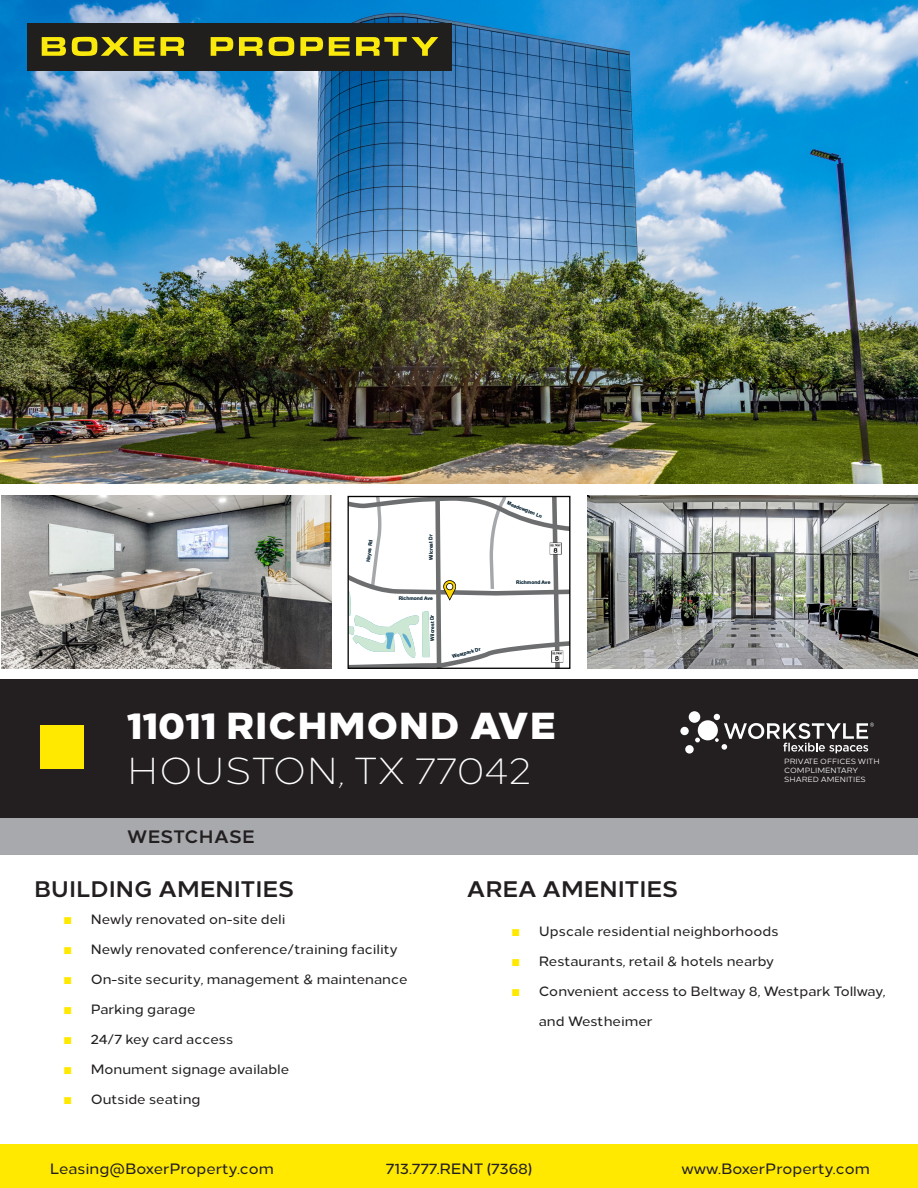
<style>
.page{position:relative;width:918px;height:1188px;background:#fff}
.page>*{position:absolute;margin:0;border:0;box-sizing:border-box;transform-origin:0 0}
.t1{font:800 37.5px "Loew";letter-spacing:.02em;color:#fff}
.t2{font:300 37.5px "Loew";color:#fff}
.t3{font:700 22.5px "Loew";color:#231f20}
.t4{font:700 18px "Loew";letter-spacing:.02em;color:#231f20}
.t5{font:500 15px "Loew";color:#231f20}
.t6{font:500 13.5px "Loew";color:#231f20}
.t7{font:7.5px/9px "Loew";color:#fff}
.t8{font:700 4.95px "Arial";color:#211d1e}
.s1{font-family:"Proxima Nova";font-weight:400;font-size:12px;color:#ffe901}
</style>
<div class="page">
<img style="left:2px;top:496px;width:330px;height:173px">
<div style="left:0;top:1145px;width:918px;height:43px;background:#ffe901"></div>
<img style="left:0;top:0;width:918px;height:484px">
<div style="left:0;top:818px;width:918px;height:37px;background:#a8a9ad"></div>
<div style="left:0;top:679px;width:918px;height:139px;background:#231f20"></div>
<div style="left:40px;top:725px;width:44px;height:44px;background:#ffe901"></div>
<svg style="left:350px;top:498px;width:218px;height:169px"></svg>
<div style="left:348px;top:496px;width:222px;height:173px;border:1px solid #040503"></div>
<img style="left:587px;top:496px;width:330px;height:173px">
<div style="left:27px;top:23px;width:425px;height:47px;background:#211e1e"></div>
<svg style="left:42px;top:37px;width:24px;height:19px"></svg>
<svg style="left:72px;top:37px;width:112px;height:19px"></svg>
<svg style="left:211px;top:37px;width:22px;height:19px"></svg>
<svg style="left:239px;top:37px;width:24px;height:19px"></svg>
<svg style="left:269px;top:37px;width:25px;height:19px"></svg>
<svg style="left:300px;top:37px;width:23px;height:19px"></svg>
<svg style="left:329px;top:37px;width:21px;height:19px"></svg>
<svg style="left:356px;top:37px;width:82px;height:19px"></svg>
<div style="left:698px;top:720px;width:20px;height:20px;background:#fff;border-radius:50%"></div>
<div style="left:689px;top:711px;width:11px;height:12px;background:#fff;border-radius:50%"></div>
<div style="left:680px;top:727px;width:9px;height:8px;background:#fff;border-radius:50%"></div>
<div style="left:685px;top:745px;width:9px;height:9px;background:#fff;border-radius:50%"></div>
<svg style="left:695px;top:738px;width:5px;height:4px"></svg>
<svg style="left:714px;top:714px;width:160px;height:39px"></svg>
<p class="t8" style="left:365px;top:562px;width:24px;rotate:-83deg">Hayes Rd</p>
<p class="t8" style="left:428px;top:561px;width:28px;rotate:-91deg">Wilcrest Dr</p>
<p class="t8" style="left:399px;top:595px;width:36px;rotate:-1deg">Richmond Ave</p>
<p class="t8" style="left:429px;top:641px;width:28px;rotate:-91deg">Wilcrest Dr</p>
<p class="t8" style="left:452px;top:653px;width:30px;rotate:-15deg">Westpark Dr</p>
<p class="t8" style="left:509px;top:499px;width:39px;rotate:22deg">Meadowglen Ln</p>
<p class="t8" style="left:516px;top:579px;width:36px;rotate:-1deg">Richmond Ave</p>
<p class="t1" style="left:127px;top:693px;width:430px">11011 RICHMOND AVE</p>
<p class="t2" style="left:127px;top:742px;width:406px">HOUSTON, TX 77042</p>
<p class="t4" style="left:127px;top:822px;width:129px">WESTCHASE</p>
<p class="t3" style="left:34px;top:871px;width:262px">BUILDING AMENITIES</p>
<p class="t3" style="left:467px;top:871px;width:213px">AREA AMENITIES</p>
<p class="t7" style="left:784px;top:756px;width:97px">PRIVATE OFFICES WITH<br>COMPLIMENTARY<br>SHARED AMENITIES</p>
<p class="t6" style="left:64px;top:908px;width:223px"><span class="s1">■</span> Newly renovated on-site deli</p>
<p class="t6" style="left:64px;top:938px;width:335px"><span class="s1">■</span> Newly renovated conference/training facility</p>
<p class="t6" style="left:64px;top:968px;width:345px"><span class="s1">■</span> On-site security, management &amp; maintenance</p>
<p class="t6" style="left:64px;top:998px;width:133px"><span class="s1">■</span> Parking garage</p>
<p class="t6" style="left:64px;top:1028px;width:171px"><span class="s1">■</span> 24/7 key card access</p>
<p class="t6" style="left:64px;top:1058px;width:227px"><span class="s1">■</span> Monument signage available</p>
<p class="t6" style="left:64px;top:1088px;width:138px"><span class="s1">■</span> Outside seating</p>
<p class="t6" style="left:512px;top:920px;width:268px"><span class="s1">■</span> Upscale residential neighborhoods</p>
<p class="t6" style="left:512px;top:950px;width:264px"><span class="s1">■</span> Restaurants, retail &amp; hotels nearby</p>
<p class="t6" style="left:512px;top:980px;width:375px"><span class="s1">■</span> Convenient access to Beltway 8, Westpark Tollway,</p>
<p class="t6" style="left:539px;top:1010px;width:115px">and Westheimer</p>
<p class="t5" style="left:50px;top:1157px;width:226px">Leasing@BoxerProperty.com</p>
<p class="t5" style="left:386px;top:1157px;width:148px">713.777.RENT (7368)</p>
<p class="t5" style="left:681px;top:1157px;width:190px">www.BoxerProperty.com</p>
</div>
